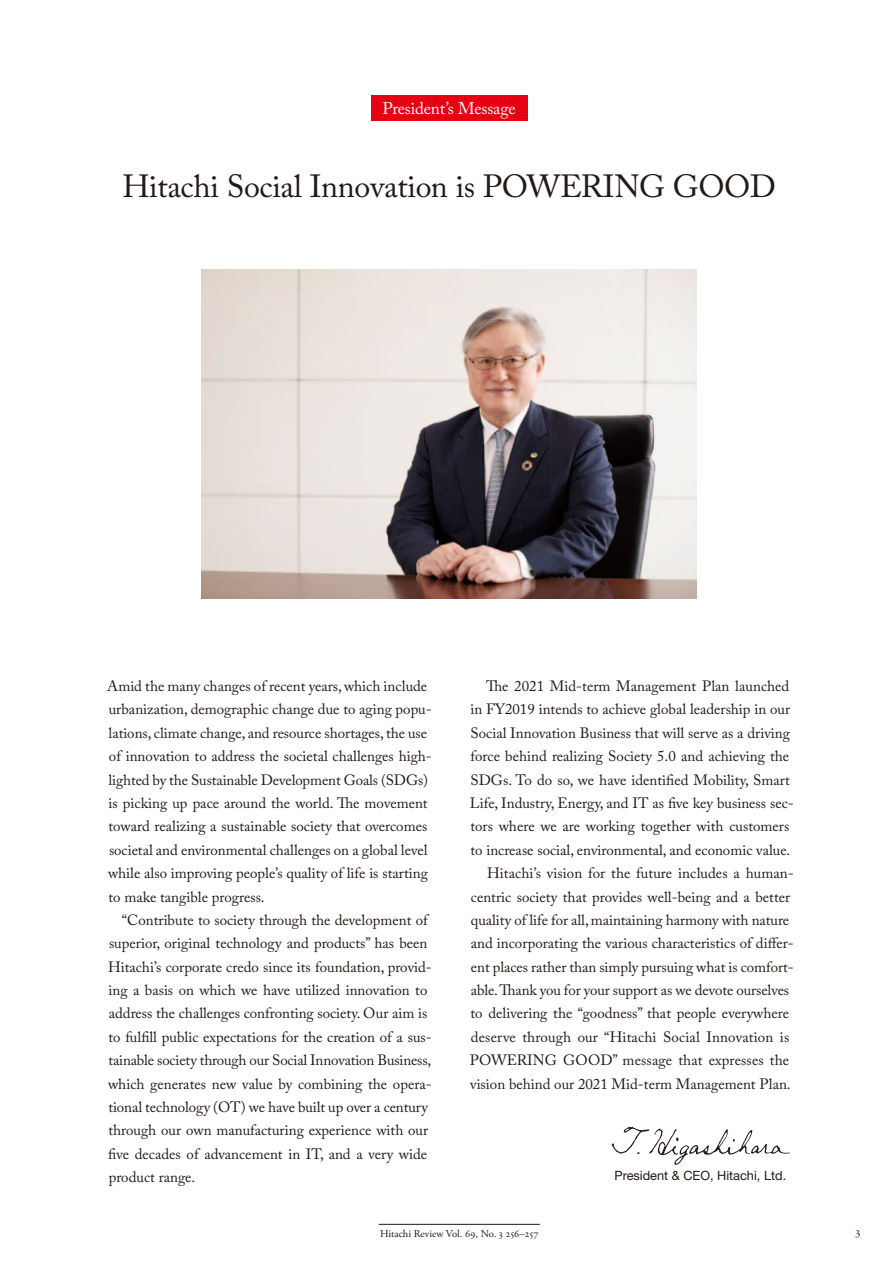
<style>
.page{position:relative;width:893px;height:1263px;background:#fff}
.page>*{position:absolute;margin:0;border:0;box-sizing:border-box;transform-origin:0 0}
.t1{font:31.95px "Adobe Caslon Pro";letter-spacing:-.01em;color:#231916}
.t2{font:16.95px "Adobe Caslon Pro";letter-spacing:-.015em;color:#fff}
.t3{font:14.85px/23.4px "Adobe Caslon Pro";color:#231916}
.t4{font:12.75px "Helvetica Neue LT Std";color:#231916}
.t5{font:10.65px "Adobe Garamond Pro";color:#231916}
</style>
<div class="page">
<hr style="left:379px;top:1224px;width:161px;height:1px;background:#231916">
<div style="left:371px;top:95px;width:156px;height:26px;background:#e60013"></div>
<img style="left:202px;top:270px;width:494px;height:328px">
<img style="left:611px;top:1126px;width:179px;height:39px">
<p class="t2" style="left:383px;top:101px;width:135px">President’s Message</p>
<h1 class="t1" style="left:122px;top:174px;width:655px">Hitachi Social Innovation is POWERING GOOD</h1>
<p class="t3" style="left:107px;top:676px;width:326px">Amid the many changes of recent years, which include urbanization, demographic change due to aging popu&shy;lations, climate change, and resource shortages, the use of innovation to address the societal challenges high&shy;lighted by the Sustainable Development Goals (SDGs) is picking up pace around the world. The movement toward realizing a sustainable society that overcomes societal and environmental challenges on a global level while also improving people’s quality of life is starting to make tangible progress.</p>
<p class="t3" style="left:108px;top:910px;width:325px;text-indent:14px">“Contribute to society through the development of superior, original technology and products” has been Hitachi’s corporate credo since its foundation, provid&shy;ing a basis on which we have utilized innovation to address the challenges confronting society. Our aim is to fulfill public expectations for the creation of a sus&shy;tainable society through our Social Innovation Business, which generates new value by combining the opera&shy;tional technology (OT) we have built up over a century through our own manufacturing experience with our five decades of advancement in IT, and a very wide product range.</p>
<p class="t3" style="left:486px;top:676px;width:305px">The 2021 Mid-term Management Plan launched</p>
<p class="t3" style="left:470px;top:699px;width:321px">in FY2019 intends to achieve global leadership in our</p>
<p class="t3" style="left:470px;top:723px;width:321px">Social Innovation Business that will serve as a driving</p>
<p class="t3" style="left:471px;top:746px;width:320px">force behind realizing Society 5.0 and achieving the</p>
<p class="t3" style="left:470px;top:770px;width:321px">SDGs. To do so, we have identified Mobility, Smart</p>
<p class="t3" style="left:470px;top:793px;width:325px">Life, Industry, Energy, and IT as five key business sec-</p>
<p class="t3" style="left:470px;top:816px;width:320px">tors where we are working together with customers</p>
<p class="t3" style="left:470px;top:840px;width:321px">to increase social, environmental, and economic value.</p>
<p class="t3" style="left:487px;top:863px;width:308px">Hitachi’s vision for the future includes a human-</p>
<p class="t3" style="left:471px;top:886px;width:321px">centric society that provides well-being and a better</p>
<p class="t3" style="left:471px;top:910px;width:320px">quality of life for all, maintaining harmony with nature</p>
<p class="t3" style="left:471px;top:933px;width:325px">and incorporating the various characteristics of differ-</p>
<p class="t3" style="left:471px;top:957px;width:324px">ent places rather than simply pursuing what is comfort-</p>
<p class="t3" style="left:471px;top:980px;width:320px">able. Thank you for your support as we devote ourselves</p>
<p class="t3" style="left:470px;top:1003px;width:320px">to delivering the “goodness” that people everywhere</p>
<p class="t3" style="left:471px;top:1027px;width:320px">deserve through our “Hitachi Social Innovation is</p>
<p class="t3" style="left:470px;top:1050px;width:321px">POWERING GOOD” message that expresses the</p>
<p class="t3" style="left:470px;top:1074px;width:322px">vision behind our 2021 Mid-term Management Plan.</p>
<p class="t4" style="left:614px;top:1168px;width:173px">President &amp; CEO, Hitachi, Ltd.</p>
<p class="t5" style="left:380px;top:1228px;width:160px">Hitachi Review Vol. 69, No. 3 256–257</p>
<p class="t5" style="left:855px;top:1228px;width:7px">3</p>
</div>
